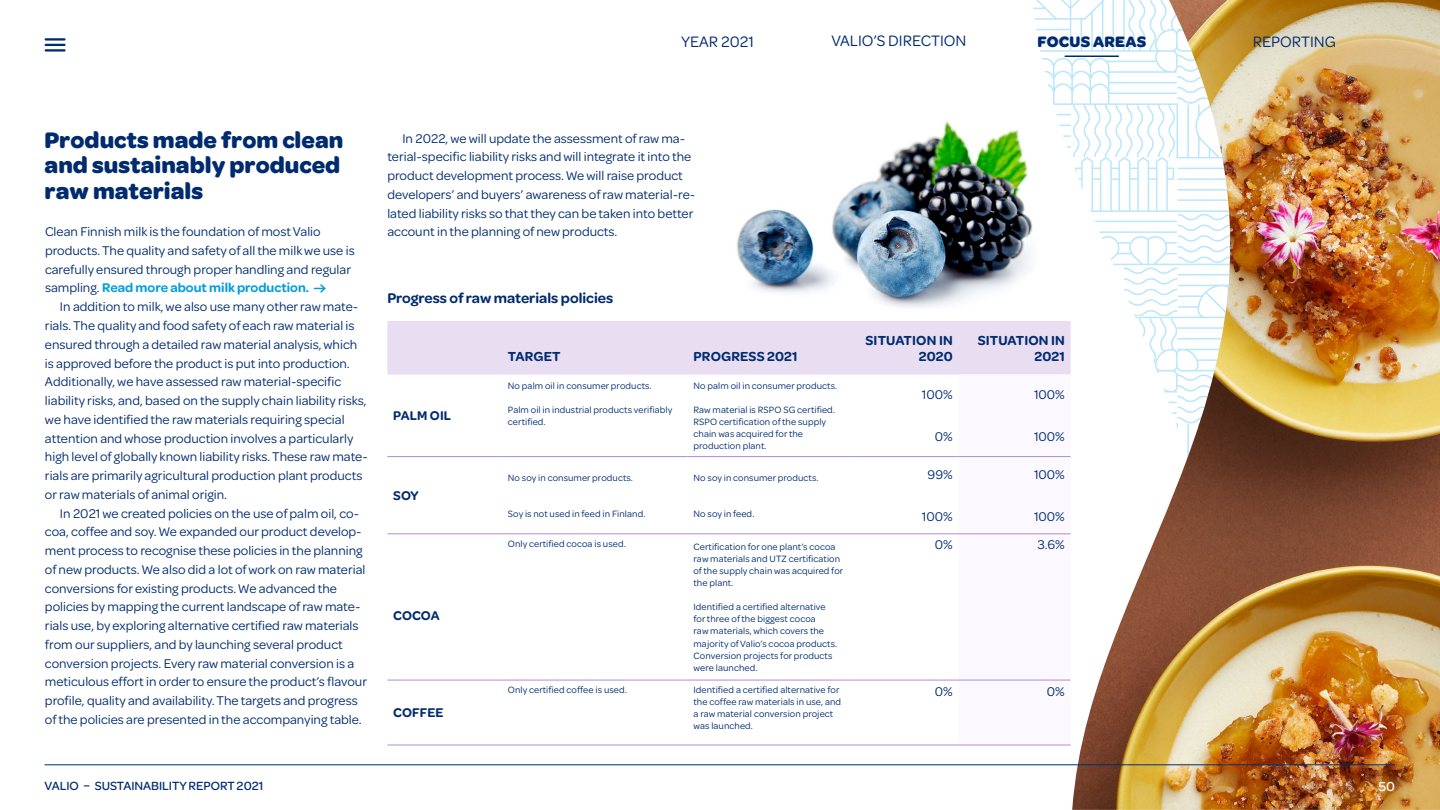
<style>
.page{position:relative;width:1440px;height:810px;background:#fff}
.page>*{position:absolute;margin:0;border:0;box-sizing:border-box;transform-origin:0 0}
.t1{font:700 24px/25.5px "Omnes";color:#002b6f}
.t2{font:16.12px "Omnes Valio";color:#002b6f}
.t3{font:700 16.12px "Omnes";letter-spacing:.015em;color:#002b6f}
.t4{font:600 15px "Omnes Valio";color:#002b6f}
.t5{font:600 13.95px/16px "Omnes Valio";letter-spacing:.01em;color:#002b6f;text-align:right}
.t6{font:500 13.8px "Omnes Valio";color:#fff}
.t7{font:13.5px/18.8px "Omnes Valio";color:#002b6f}
.t8{font:600 13.5px "Omnes Valio";letter-spacing:.01em;color:#002b6f}
.t9{font:500 12.67px "Omnes Valio";color:#002b6f}
.t10{font:9.75px/12px "Omnes Valio";letter-spacing:.01em;color:#002b6f}
.s1{font-weight:600;color:#009ede}
</style>
<div class="page">
<img style="left:736px;top:120px;width:295px;height:188px">
<svg style="left:1032px;top:0;width:40px;height:230px"></svg>
<img style="left:1072px;top:0;width:368px;height:810px">
<svg style="left:387px;top:321px;width:684px;height:424px"></svg>
<hr style="left:502px;top:456px;width:186px;height:1px;background:#b58bd3">
<hr style="left:688px;top:456px;width:162px;height:1px;background:#b58bd3">
<hr style="left:502px;top:534px;width:186px;height:1px;background:#b58bd3">
<hr style="left:688px;top:534px;width:162px;height:1px;background:#b58bd3">
<hr style="left:502px;top:680px;width:186px;height:1px;background:#b58bd3">
<hr style="left:688px;top:680px;width:162px;height:1px;background:#b58bd3">
<hr style="left:502px;top:745px;width:186px;height:1px;background:#b58bd3">
<hr style="left:387px;top:456px;width:115px;height:1px;background:#b58bd3">
<hr style="left:688px;top:745px;width:162px;height:1px;background:#b58bd3">
<hr style="left:387px;top:534px;width:115px;height:1px;background:#b58bd3">
<hr style="left:387px;top:680px;width:115px;height:1px;background:#b58bd3">
<hr style="left:387px;top:745px;width:115px;height:1px;background:#b58bd3">
<hr style="left:850px;top:456px;width:108px;height:1px;background:#b58bd3">
<hr style="left:958px;top:456px;width:113px;height:1px;background:#b58bd3">
<hr style="left:850px;top:534px;width:108px;height:1px;background:#b58bd3">
<hr style="left:958px;top:534px;width:113px;height:1px;background:#b58bd3">
<hr style="left:850px;top:680px;width:108px;height:1px;background:#b58bd3">
<hr style="left:958px;top:680px;width:113px;height:1px;background:#b58bd3">
<hr style="left:850px;top:745px;width:108px;height:1px;background:#b58bd3">
<hr style="left:958px;top:745px;width:113px;height:1px;background:#b58bd3">
<svg style="left:314px;top:284px;width:12px;height:9px"></svg>
<hr style="left:45px;top:765px;width:1350px;height:1px;background:#002e6d">
<hr style="left:46px;top:38px;width:19px;height:3px;background:#002b6f">
<svg style="left:46px;top:44px;width:19px;height:2px"></svg>
<hr style="left:46px;top:49px;width:19px;height:3px;background:#002b6f">
<hr style="left:1065px;top:56px;width:53px;height:1px;background:#002b6f">
<p class="t2" style="left:681px;top:31px;width:74px">YEAR 2021</p>
<p class="t2" style="left:831px;top:30px;width:137px">VALIO’S DIRECTION</p>
<p class="t2" style="left:1253px;top:31px;width:84px">REPORTING</p>
<p class="t3" style="left:1037px;top:32px;width:110px">FOCUS AREAS</p>
<h1 class="t1" style="left:45px;top:127px;width:300px">Products made from clean and sustainably produced raw materials</h1>
<p class="t7" style="left:387px;top:128px;width:309px;text-indent:15px">In 2022, we will update the assessment of raw ma&shy;terial-specific liability risks and will integrate it into the product development process. We will raise product developers’ and buyers’ awareness of raw material-re&shy;lated liability risks so that they can be taken into better account in the planning of new products.</p>
<p class="t7" style="left:45px;top:222px;width:311px">Clean Finnish milk is the foundation of most Valio products. The quality and safety of all the milk we use is carefully ensured through proper handling and regular sampling. <span class="s1">Read more about milk production.</span></p>
<p class="t7" style="left:45px;top:297px;width:324px;text-indent:15px">In addition to milk, we also use many other raw mate&shy;rials. The quality and food safety of each raw material is ensured through a detailed raw material analysis, which is approved before the product is put into production.<br>Additionally, we have assessed raw material-specific liability risks, and, based on the supply chain liability risks, we have identified the raw materials requiring special attention and whose production involves a particularly high level of globally known liability risks. These raw mate&shy;rials are primarily agricultural production plant products or raw materials of animal origin.</p>
<p class="t7" style="left:45px;top:503px;width:324px;text-indent:15px">In 2021 we created policies on the use of palm oil, co&shy;coa, coffee and soy. We expanded our product develop&shy;ment process to recognise these policies in the planning of new products. We also did a lot of work on raw material conversions for existing products. We advanced the policies by mapping the current landscape of raw mate&shy;rials use, by exploring alternative certified raw materials from our suppliers, and by launching several product conversion projects. Every raw material conversion is a meticulous effort in order to ensure the product’s flavour profile, quality and availability. The targets and progress of the policies are presented in the accompanying table.</p>
<p class="t4" style="left:387px;top:288px;width:227px">Progress of raw materials policies</p>
<p class="t5" style="left:866px;top:332px;width:89px">SITUATION IN<br>2020</p>
<p class="t5" style="left:978px;top:332px;width:89px">SITUATION IN<br>2021</p>
<p class="t5" style="left:508px;top:348px;width:54px">TARGET</p>
<p class="t5" style="left:694px;top:348px;width:106px">PROGRESS 2021</p>
<p class="t10" style="left:508px;top:379px;width:145px">No palm oil in consumer products.</p>
<p class="t10" style="left:508px;top:403px;width:166px">Palm oil in industrial products verifiably certified.</p>
<p class="t10" style="left:694px;top:379px;width:145px">No palm oil in consumer products.</p>
<p class="t10" style="left:694px;top:403px;width:143px">Raw material is RSPO SG certified.<br>RSPO certification of the supply chain was acquired for the production plant.</p>
<p class="t7" style="left:922px;top:385px;width:32px">100%</p>
<p class="t7" style="left:935px;top:427px;width:19px">0%</p>
<p class="t7" style="left:1034px;top:385px;width:32px">100%</p>
<p class="t7" style="left:1034px;top:427px;width:32px">100%</p>
<p class="t8" style="left:393px;top:407px;width:60px">PALM OIL</p>
<p class="t7" style="left:928px;top:464px;width:27px">99%</p>
<p class="t7" style="left:922px;top:506px;width:32px">100%</p>
<p class="t7" style="left:1034px;top:464px;width:32px">100%</p>
<p class="t7" style="left:1034px;top:506px;width:32px">100%</p>
<p class="t10" style="left:508px;top:471px;width:127px">No soy in consumer products.</p>
<p class="t10" style="left:508px;top:507px;width:139px">Soy is not used in feed in Finland.</p>
<p class="t10" style="left:694px;top:471px;width:127px">No soy in consumer products.</p>
<p class="t10" style="left:694px;top:507px;width:62px">No soy in feed.</p>
<p class="t8" style="left:393px;top:486px;width:27px">SOY</p>
<p class="t10" style="left:508px;top:537px;width:119px">Only certified cocoa is used.</p>
<p class="t10" style="left:694px;top:541px;width:151px">Certification for one plant’s cocoa raw materials and UTZ certification of the supply chain was acquired for the plant.</p>
<p class="t10" style="left:694px;top:601px;width:145px">Identified a certified alternative for three of the biggest cocoa<br>raw materials, which covers the majority of Valio’s cocoa products.<br>Conversion projects for products were launched.</p>
<p class="t7" style="left:935px;top:535px;width:19px">0%</p>
<p class="t7" style="left:1038px;top:535px;width:29px">3.6%</p>
<p class="t8" style="left:393px;top:606px;width:48px">COCOA</p>
<p class="t10" style="left:508px;top:683px;width:120px">Only certified coffee is used.</p>
<p class="t10" style="left:694px;top:683px;width:149px">Identified a certified alternative for the coffee raw materials in use, and a raw material conversion project was launched.</p>
<p class="t7" style="left:935px;top:681px;width:19px">0%</p>
<p class="t7" style="left:1047px;top:681px;width:19px">0%</p>
<p class="t8" style="left:393px;top:704px;width:52px">COFFEE</p>
<p class="t9" style="left:45px;top:777px;width:220px">VALIO – SUSTAINABILITY REPORT 2021</p>
<p class="t6" style="left:1378px;top:777px;width:18px">50</p>
</div>
